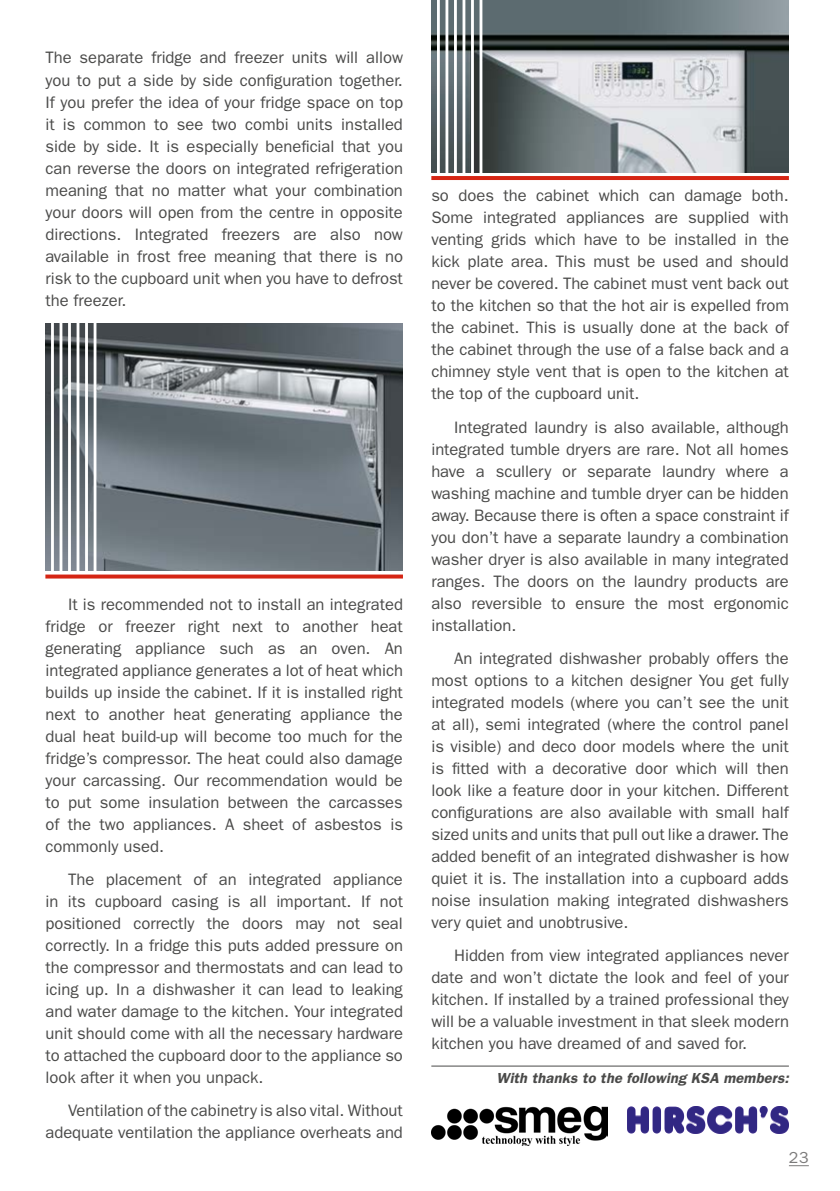
<style>
.page{position:relative;width:840px;height:1191px;background:#fff}
.page>*{position:absolute;margin:0;border:0;box-sizing:border-box;transform-origin:0 0}
.t1{font:16.6px/22px "Franklin Gothic";color:#4a4a49;text-align:justify}
.t2{font:16px "Franklin Gothic";color:#7c7b7b}
.t3{font:italic 600 14.6px "Franklin Gothic";letter-spacing:.01em;color:#4a4a49}
</style>
<div class="page">
<svg style="left:789px;top:1165px;width:19px;height:1px"></svg>
<hr style="left:431px;top:1065px;width:357px;height:1px;background:#4a4a49">
<img style="left:45px;top:323px;width:358px;height:247px">
<img style="left:431px;top:0;width:357px;height:172px">
<img style="left:431px;top:1106px;width:176px;height:39px">
<img style="left:627px;top:1106px;width:161px;height:27px">
<svg style="left:45px;top:574px;width:358px;height:4px"></svg>
<hr style="left:431px;top:176px;width:357px;height:4px;background:#d52514">
<hr style="left:479px;top:0;width:3px;height:172px;background:#fff">
<hr style="left:471px;top:0;width:2px;height:172px;background:#fff">
<hr style="left:462px;top:0;width:3px;height:172px;background:#fff">
<hr style="left:453px;top:0;width:3px;height:172px;background:#fff">
<hr style="left:445px;top:0;width:3px;height:172px;background:#fff">
<hr style="left:436px;top:0;width:3px;height:172px;background:#fff">
<hr style="left:93px;top:323px;width:3px;height:247px;background:#fff">
<hr style="left:85px;top:323px;width:3px;height:247px;background:#fff">
<hr style="left:76px;top:323px;width:3px;height:247px;background:#fff">
<hr style="left:68px;top:323px;width:3px;height:247px;background:#fff">
<hr style="left:59px;top:323px;width:3px;height:247px;background:#fff">
<hr style="left:51px;top:323px;width:3px;height:247px;background:#fff">
<p class="t1" style="left:45px;top:47px;width:359px">The separate fridge and freezer units will allow you to put a side by side configuration together.<br>If you prefer the idea of your fridge space on top it is common to see two combi units installed side by side. It is especially beneficial that you can reverse the doors on integrated refrigeration meaning that no matter what your combination your doors will open from the centre in opposite directions. Integrated freezers are also now available in frost free meaning that there is no risk to the cupboard unit when you have to defrost the freezer.</p>
<p class="t1" style="left:45px;top:593px;width:359px;text-indent:23px">It is recommended not to install an integrated fridge or freezer right next to another heat generating appliance such as an oven. An integrated appliance generates a lot of heat which builds up inside the cabinet. If it is installed right next to another heat generating appliance the dual heat build-up will become too much for the fridge’s compressor. The heat could also damage your carcassing. Our recommendation would be to put some insulation between the carcasses of the two appliances. A sheet of asbestos is commonly used.</p>
<p class="t1" style="left:45px;top:868px;width:359px;text-indent:23px">The placement of an integrated appliance in its cupboard casing is all important. If not positioned correctly the doors may not seal correctly. In a fridge this puts added pressure on the compressor and thermostats and can lead to icing up. In a dishwasher it can lead to leaking and water damage to the kitchen. Your integrated unit should come with all the necessary hardware to attached the cupboard door to the appliance so look after it when you unpack.</p>
<p class="t1" style="left:45px;top:1099px;width:359px;text-align:right">Ventilation of the cabinetry is also vital. Without adequate ventilation the appliance overheats and</p>
<p class="t1" style="left:431px;top:185px;width:359px">so does the cabinet which can damage both.<br>Some integrated appliances are supplied with venting grids which have to be installed in the kick plate area. This must be used and should never be covered. The cabinet must vent back out to the kitchen so that the hot air is expelled from the cabinet. This is usually done at the back of the cabinet through the use of a false back and a chimney style vent that is open to the kitchen at the top of the cupboard unit.</p>
<p class="t1" style="left:431px;top:416px;width:359px;text-indent:23px">Integrated laundry is also available, although integrated tumble dryers are rare. Not all homes have a scullery or separate laundry where a washing machine and tumble dryer can be hidden away. Because there is often a space constraint if you don’t have a separate laundry a combination washer dryer is also available in many integrated ranges. The doors on the laundry products are also reversible to ensure the most ergonomic installation.</p>
<p class="t1" style="left:431px;top:647px;width:359px;text-indent:23px">An integrated dishwasher probably offers the most options to a kitchen designer You get fully integrated models (where you can’t see the unit at all), semi integrated (where the control panel is visible) and deco door models where the unit is fitted with a decorative door which will then look like a feature door in your kitchen. Different configurations are also available with small half sized units and units that pull out like a drawer. The added benefit of an integrated dishwasher is how quiet it is. The installation into a cupboard adds noise insulation making integrated dishwashers very quiet and unobtrusive.</p>
<p class="t1" style="left:431px;top:945px;width:359px;text-indent:23px">Hidden from view integrated appliances never date and won’t dictate the look and feel of your kitchen. If installed by a trained professional they will be a valuable investment in that sleek modern kitchen you have dreamed of and saved for.</p>
<p class="t3" style="left:496px;top:1069px;width:294px">With thanks to the following KSA members:</p>
<p class="t2" style="left:788px;top:1148px;width:21px">23</p>
</div>
